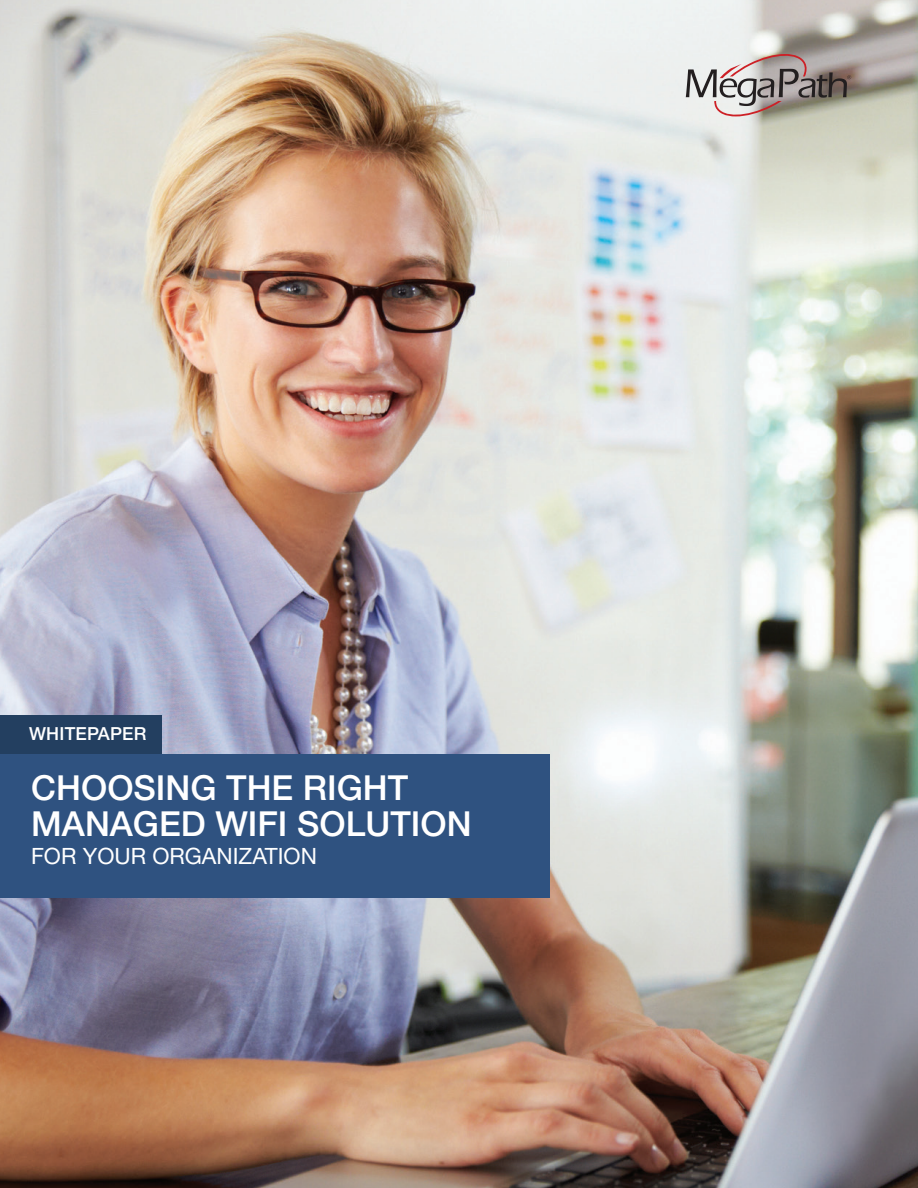
<style>
.page{position:relative;width:918px;height:1188px;background:#fff}
.page>*{position:absolute;margin:0;border:0;box-sizing:border-box;transform-origin:0 0}
.t1{font:500 34.5px/36px "Helvetica Neue LT Pro";color:#fff}
.t2{font:22.5px "Helvetica Neue LT Pro";color:#fff}
.t3{font:500 18px "Helvetica Neue LT Pro";letter-spacing:.01em;color:#fff}
</style>
<div class="page">
<img style="left:0;top:0;width:918px;height:1188px">
<svg style="left:686px;top:54px;width:165px;height:62px;background:#aba29e"></svg>
<div style="left:0;top:754px;width:550px;height:144px;background:#2f5280"></div>
<div style="left:0;top:716px;width:162px;height:38px;background:#233f60"></div>
<p class="t3" style="left:29px;top:723px;width:119px">WHITEPAPER</p>
<p class="t1" style="left:31px;top:769px;width:442px">CHOOSING THE RIGHT<br>MANAGED WIFI SOLUTION</p>
<p class="t2" style="left:31px;top:842px;width:287px">FOR YOUR ORGANIZATION</p>
</div>
